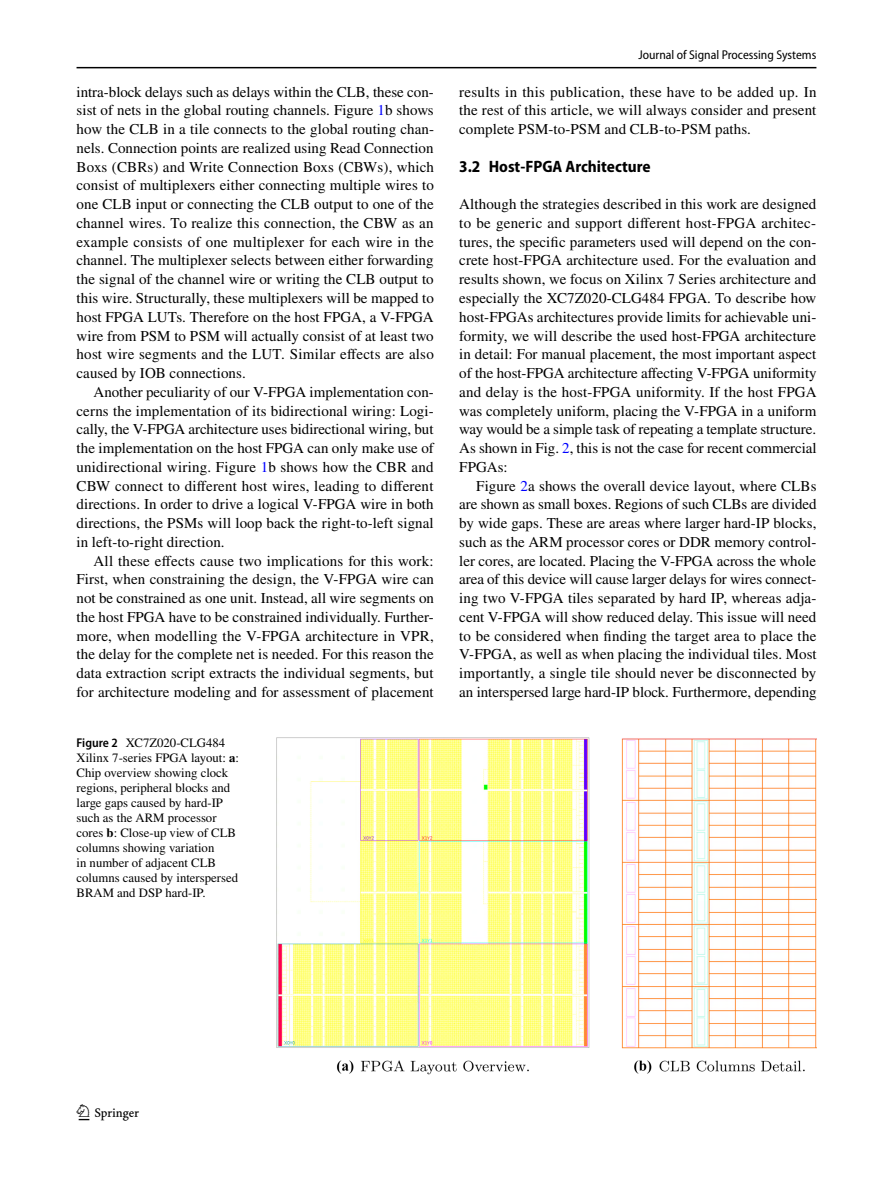
<style>
.page{position:relative;width:893px;height:1187px;background:#fff}
.page>*{position:absolute;margin:0;border:0;box-sizing:border-box;transform-origin:0 0}
.t1{font:22.5px "Springnew Regular 2";color:#000}
.t2{font:700 semi-condensed 16.5px "Myriad Pro";color:#000}
.t3{font:15px/18.8px "STIX";letter-spacing:.005em;color:#000;text-align:justify}
.t4{font:12.75px/15px "STIX";color:#000}
.t5{font:semi-condensed 12.75px "Myriad Pro";color:#000}
.s1{color:#00f}
.s2{font-family:"Myriad Pro";font-weight:600;font-stretch:semi-condensed}
.s3{font-weight:700}
</style>
<div class="page">
<hr style="left:77px;top:67px;width:739px;height:1px;background:#000">
<img style="left:276px;top:737px;width:540px;height:336px">
<p class="t3" style="left:77px;top:83px;width:359px">intra-block delays such as delays within the CLB, these con&shy;sist of nets in the global routing channels. Figure <span class="s1">1</span>b shows how the CLB in a tile connects to the global routing chan&shy;nels. Connection points are realized using Read Connection Boxs (CBRs) and Write Connection Boxs (CBWs), which consist of multiplexers either connecting multiple wires to one CLB input or connecting the CLB output to one of the channel wires. To realize this connection, the CBW as an example consists of one multiplexer for each wire in the channel. The multiplexer selects between either forwarding the signal of the channel wire or writing the CLB output to this wire. Structurally, these multiplexers will be mapped to host FPGA LUTs. Therefore on the host FPGA, a V-FPGA wire from PSM to PSM will actually consist of at least two host wire segments and the LUT. Similar effects are also caused by IOB connections.</p>
<p class="t3" style="left:77px;top:383px;width:359px;text-indent:17px">Another peculiarity of our V-FPGA implementation con&shy;cerns the implementation of its bidirectional wiring: Logi&shy;cally, the V-FPGA architecture uses bidirectional wiring, but the implementation on the host FPGA can only make use of unidirectional wiring. Figure <span class="s1">1</span>b shows how the CBR and CBW connect to different host wires, leading to different directions. In order to drive a logical V-FPGA wire in both directions, the PSMs will loop back the right-to-left signal in left-to-right direction.</p>
<p class="t3" style="left:77px;top:552px;width:359px;text-indent:17px">All these effects cause two implications for this work:<br>First, when constraining the design, the V-FPGA wire can not be constrained as one unit. Instead, all wire segments on the host FPGA have to be constrained individually. Further&shy;more, when modelling the V-FPGA architecture in VPR, the delay for the complete net is needed. For this reason the data extraction script extracts the individual segments, but for architecture modeling and for assessment of placement</p>
<p class="t4" style="left:77px;top:736px;width:164px"><span class="s2">Figure 2</span> XC7Z020-CLG484<br>Xilinx 7-series FPGA layout: <span class="s3">a</span>:<br>Chip overview showing clock regions, peripheral blocks and large gaps caused by hard-IP such as the ARM processor cores <span class="s3">b</span>: Close-up view of CLB columns showing variation<br>in number of adjacent CLB columns caused by interspersed<br>BRAM and DSP hard-IP.</p>
<p class="t5" style="left:638px;top:48px;width:180px">Journal of Signal Processing Systems</p>
<p class="t3" style="left:459px;top:83px;width:359px">results in this publication, these have to be added up. In the rest of this article, we will always consider and present complete PSM-to-PSM and CLB-to-PSM paths.</p>
<p class="t2" style="left:459px;top:157px;width:193px">3.2 Host‑FPGA Architecture</p>
<p class="t3" style="left:459px;top:196px;width:359px">Although the strategies described in this work are designed to be generic and support different host-FPGA architec&shy;tures, the specific parameters used will depend on the con&shy;crete host-FPGA architecture used. For the evaluation and results shown, we focus on Xilinx 7 Series architecture and especially the XC7Z020-CLG484 FPGA. To describe how host-FPGAs architectures provide limits for achievable uni&shy;formity, we will describe the used host-FPGA architecture in detail: For manual placement, the most important aspect of the host-FPGA architecture affecting V-FPGA uniformity and delay is the host-FPGA uniformity. If the host FPGA was completely uniform, placing the V-FPGA in a uniform way would be a simple task of repeating a template structure.<br>As shown in Fig. <span class="s1">2</span>, this is not the case for recent commercial FPGAs:</p>
<p class="t3" style="left:459px;top:477px;width:359px;text-indent:17px">Figure <span class="s1">2</span>a shows the overall device layout, where CLBs are shown as small boxes. Regions of such CLBs are divided by wide gaps. These are areas where larger hard-IP blocks, such as the ARM processor cores or DDR memory control&shy;ler cores, are located. Placing the V-FPGA across the whole area of this device will cause larger delays for wires connect&shy;ing two V-FPGA tiles separated by hard IP, whereas adja&shy;cent V-FPGA will show reduced delay. This issue will need to be considered when finding the target area to place the V-FPGA, as well as when placing the individual tiles. Most importantly, a single tile should never be disconnected by an interspersed large hard-IP block. Furthermore, depending</p>
<h1 class="t1" style="left:79px;top:1104px;width:62px">1 3</h1>
</div>
